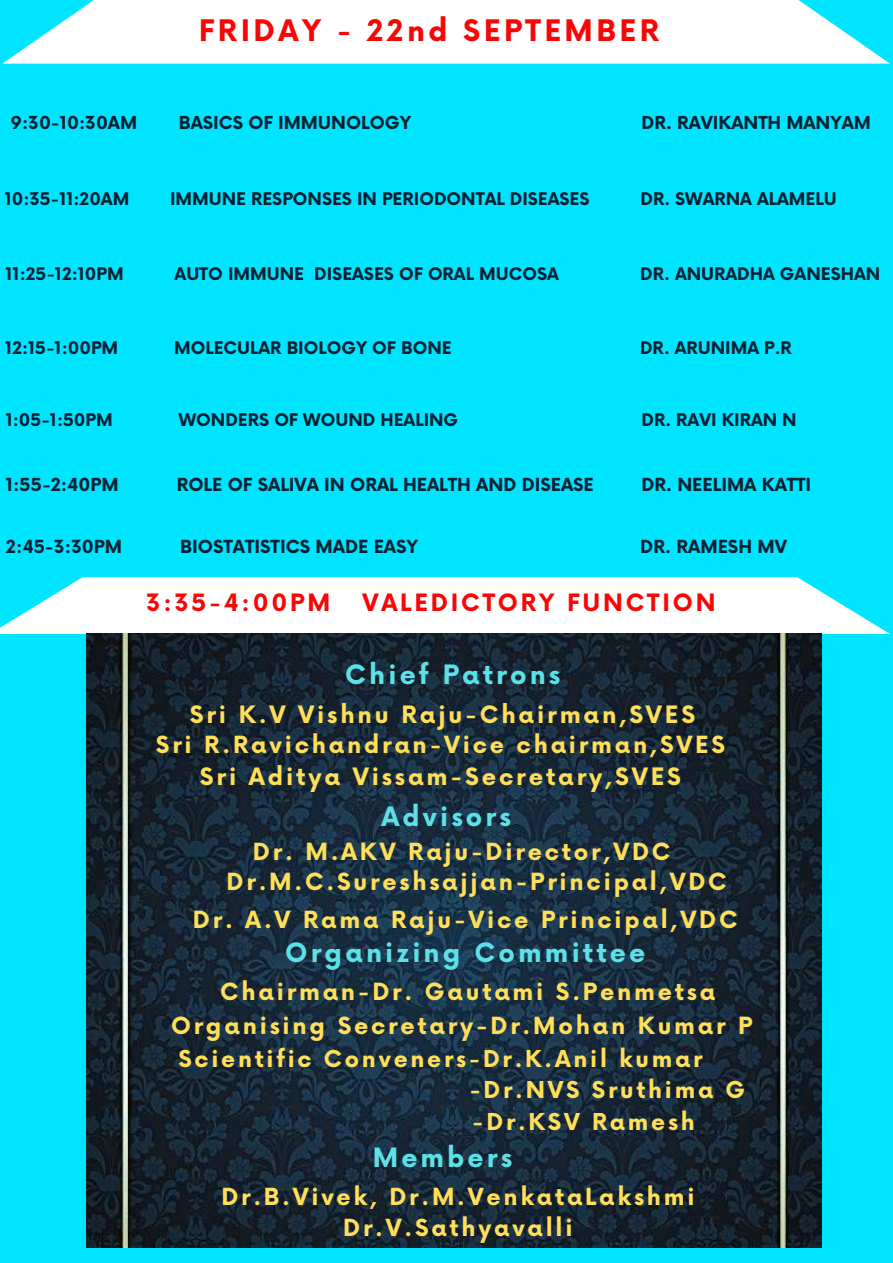
<style>
.page{position:relative;width:893px;height:1263px;background:#00e5ff}
.page>*{position:absolute;margin:0;border:0;box-sizing:border-box;transform-origin:0 0}
.t1{font:700 28.95px "Now";letter-spacing:.12em;color:#f80606}
.t2{font:700 26.03px "Now";letter-spacing:.12em;color:#5ce1e6}
.t3{font:700 23.33px "Now";letter-spacing:.12em;color:#ffde59}
.t4{font:700 23.25px "Now";letter-spacing:.12em;color:#f80606}
.t5{font:700 23.02px/30.2px "Now";letter-spacing:.12em;color:#ffde59}
.t6{font:700 22.95px/31.1px "Now";letter-spacing:.12em;color:#ffde59;text-align:center}
.t7{font:700 22.73px/31.7px "Now";letter-spacing:.12em;color:#ffde59}
.t8{font:700 17.62px "Now";color:#062133}
.t9{font:700 17.55px "Now";color:#062133}
.t10{font:700 17.4px "Now";color:#062133}
.t11{font:700 16.95px "Now";color:#062133}
</style>
<div class="page">
<svg style="left:2px;top:0;width:888px;height:64px;background:#e3fcff"></svg>
<svg style="left:0;top:577px;width:890px;height:57px;background:#e3f9fb"></svg>
<img style="left:87px;top:634px;width:734px;height:613px">
<h1 class="t1" style="left:199px;top:15px;width:462px">FRIDAY - 22nd SEPTEMBER</h1>
<p class="t10" style="left:10px;top:113px;width:128px">9:30-10:30AM</p>
<p class="t10" style="left:179px;top:113px;width:234px">BASICS OF IMMUNOLOGY</p>
<p class="t10" style="left:641px;top:113px;width:231px">DR. RAVIKANTH MANYAM</p>
<p class="t11" style="left:5px;top:190px;width:126px">10:35-11:20AM</p>
<p class="t11" style="left:170px;top:190px;width:421px">IMMUNE RESPONSES IN PERIODONTAL DISEASES</p>
<p class="t11" style="left:640px;top:190px;width:198px">DR. SWARNA ALAMELU</p>
<p class="t11" style="left:6px;top:265px;width:120px">11:25-12:10PM</p>
<p class="t11" style="left:175px;top:265px;width:386px">AUTO IMMUNE DISEASES OF ORAL MUCOSA</p>
<p class="t11" style="left:640px;top:265px;width:241px">DR. ANURADHA GANESHAN</p>
<p class="t11" style="left:5px;top:339px;width:114px">12:15-1:00PM</p>
<p class="t11" style="left:174px;top:339px;width:279px">MOLECULAR BIOLOGY OF BONE</p>
<p class="t11" style="left:640px;top:339px;width:153px">DR. ARUNIMA P.R</p>
<p class="t11" style="left:6px;top:410px;width:108px">1:05-1:50PM</p>
<p class="t11" style="left:179px;top:410px;width:281px">WONDERS OF WOUND HEALING</p>
<p class="t11" style="left:641px;top:410px;width:157px">DR. RAVI KIRAN N</p>
<p class="t9" style="left:6px;top:475px;width:114px">1:55-2:40PM</p>
<p class="t9" style="left:177px;top:475px;width:419px">ROLE OF SALIVA IN ORAL HEALTH AND DISEASE</p>
<p class="t9" style="left:641px;top:475px;width:171px">DR. NEELIMA KATTI</p>
<p class="t8" style="left:6px;top:537px;width:118px">2:45-3:30PM</p>
<p class="t8" style="left:180px;top:537px;width:239px">BIOSTATISTICS MADE EASY</p>
<p class="t8" style="left:640px;top:537px;width:148px">DR. RAMESH MV</p>
<h3 class="t4" style="left:146px;top:590px;width:185px">3:35-4:00PM</h3>
<h3 class="t4" style="left:362px;top:590px;width:354px">VALEDICTORY FUNCTION</h3>
<h2 class="t2" style="left:345px;top:661px;width:217px">Chief Patrons</h2>
<h3 class="t3" style="left:190px;top:702px;width:507px">Sri K.V Vishnu Raju-Chairman,SVES</h3>
<h3 class="t5" style="left:156px;top:731px;width:570px">Sri R.Ravichandran-Vice chairman,SVES</h3>
<h3 class="t3" style="left:200px;top:764px;width:482px">Sri Aditya Vissam-Secretary,SVES</h3>
<h2 class="t2" style="left:381px;top:802px;width:131px">Advisors</h2>
<h3 class="t5" style="left:226px;top:838px;width:502px;text-indent:26px">Dr. M.AKV Raju-Director,VDC<br>Dr.M.C.Sureshsajjan-Principal,VDC</h3>
<h3 class="t5" style="left:193px;top:906px;width:546px">Dr. A.V Rama Raju-Vice Principal,VDC</h3>
<h2 class="t2" style="left:285px;top:938px;width:362px">Organizing Committee</h2>
<h3 class="t5" style="left:220px;top:978px;width:496px">Chairman-Dr. Gautami S.Penmetsa</h3>
<h3 class="t5" style="left:171px;top:1012px;width:583px">Organising Secretary-Dr.Mohan Kumar P</h3>
<h3 class="t7" style="left:469px;top:1044px;width:277px;text-indent:-291px">Scientific Conveners-Dr.K.Anil kumar -Dr.NVS Sruthima G -Dr.KSV Ramesh</h3>
<h2 class="t2" style="left:373px;top:1143px;width:141px">Members</h2>
<h3 class="t6" style="left:221px;top:1182px;width:475px">Dr.B.Vivek, Dr.M.VenkataLakshmi<br>Dr.V.Sathyavalli</h3>
</div>
